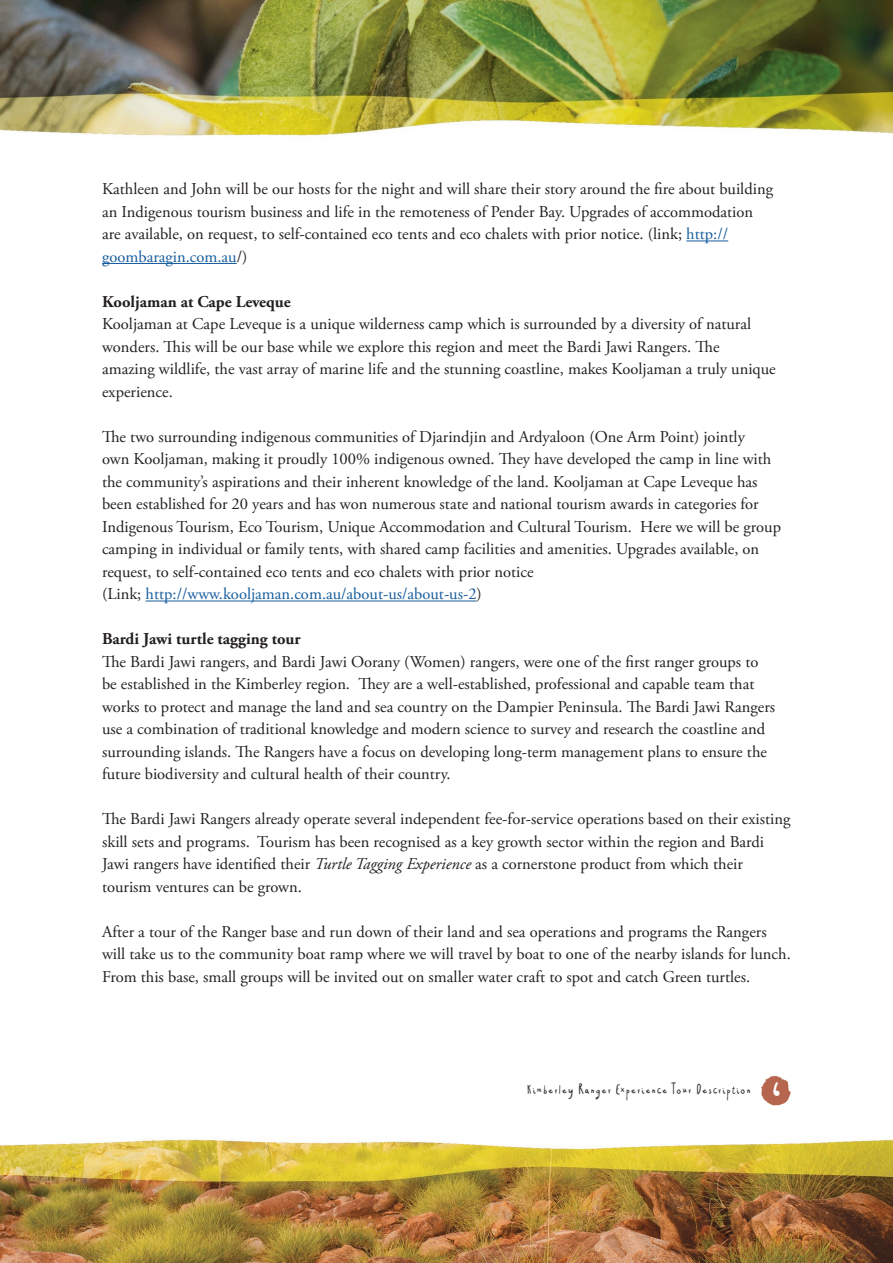
<style>
.page{position:relative;width:893px;height:1263px;background:#fff}
.page>*{position:absolute;margin:0;border:0;box-sizing:border-box;transform-origin:0 0}
.t1{font:42px "Christmas Gift";color:#fff}
.t2{font:16.5px/22.5px "Adobe Garamond Pro";color:#231f20}
.t3{font:16.5px "Adobe Garamond Pro";color:#175d9e}
.t4{font:700 16.5px "Adobe Garamond Pro";color:#231f20}
.t5{font:15px "Christmas Gift";color:#312f30}
.s1{color:#175d9e}
.s2{color:#231f20}
.s3{font-style:italic}
</style>
<div class="page">
<img style="left:0;top:0;width:893px;height:136px">
<img style="left:0;top:1139px;width:893px;height:124px">
<hr style="left:686px;top:241px;width:42px;height:1px;background:#175d9e">
<hr style="left:102px;top:263px;width:135px;height:1px;background:#175d9e">
<hr style="left:146px;top:601px;width:331px;height:1px;background:#175d9e">
<svg style="left:761px;top:1076px;width:30px;height:30px"></svg>
<p class="t2" style="left:102px;top:178px;width:672px">Kathleen and John will be our hosts for the night and will share their story around the fire about building an Indigenous tourism business and life in the remoteness of Pender Bay. Upgrades of accommodation are available, on request, to self-contained eco tents and eco chalets with prior notice. (link; <span class="s1">http:// goombaragin.com.au</span>/)</p>
<p class="t4" style="left:102px;top:292px;width:190px">Kooljaman at Cape Leveque</p>
<p class="t2" style="left:102px;top:313px;width:675px">Kooljaman at Cape Leveque is a unique wilderness camp which is surrounded by a diversity of natural wonders. This will be our base while we explore this region and meet the Bardi Jawi Rangers. The amazing wildlife, the vast array of marine life and the stunning coastline, makes Kooljaman a truly unique experience.</p>
<p class="t2" style="left:102px;top:426px;width:680px">The two surrounding indigenous communities of Djarindjin and Ardyaloon (One Arm Point) jointly<br>own Kooljaman, making it proudly 100% indigenous owned. They have developed the camp in line with the community’s aspirations and their inherent knowledge of the land. Kooljaman at Cape Leveque has been established for 20 years and has won numerous state and national tourism awards in categories for Indigenous Tourism, Eco Tourism, Unique Accommodation and Cultural Tourism. Here we will be group camping in individual or family tents, with shared camp facilities and amenities. Upgrades available, on request, to self-contained eco tents and eco chalets with prior notice</p>
<p class="t3" style="left:102px;top:584px;width:381px"><span class="s2">(Link;</span> http://www.kooljaman.com.au/about-us/about-us-2<span class="s2">)</span></p>
<p class="t4" style="left:102px;top:629px;width:200px">Bardi Jawi turtle tagging tour</p>
<p class="t2" style="left:102px;top:651px;width:675px">The Bardi Jawi rangers, and Bardi Jawi Oorany (Women) rangers, were one of the first ranger groups to be established in the Kimberley region. They are a well-established, professional and capable team that works to protect and manage the land and sea country on the Dampier Peninsula. The Bardi Jawi Rangers use a combination of traditional knowledge and modern science to survey and research the coastline and surrounding islands. The Rangers have a focus on developing long-term management plans to ensure the future biodiversity and cultural health of their country.</p>
<p class="t2" style="left:102px;top:808px;width:690px">The Bardi Jawi Rangers already operate several independent fee-for-service operations based on their existing skill sets and programs. Tourism has been recognised as a key growth sector within the region and Bardi Jawi rangers have identified their <span class="s3">Turtle Tagging Experience</span> as a cornerstone product from which their tourism ventures can be grown.</p>
<p class="t2" style="left:102px;top:921px;width:690px">After a tour of the Ranger base and run down of their land and sea operations and programs the Rangers will take us to the community boat ramp where we will travel by boat to one of the nearby islands for lunch.<br>From this base, small groups will be invited out on smaller water craft to spot and catch Green turtles.</p>
<p class="t5" style="left:527px;top:1082px;width:226px">Kimberley Ranger Experience Tour Description</p>
<p class="t1" style="left:769px;top:1068px;width:14px">6</p>
</div>
